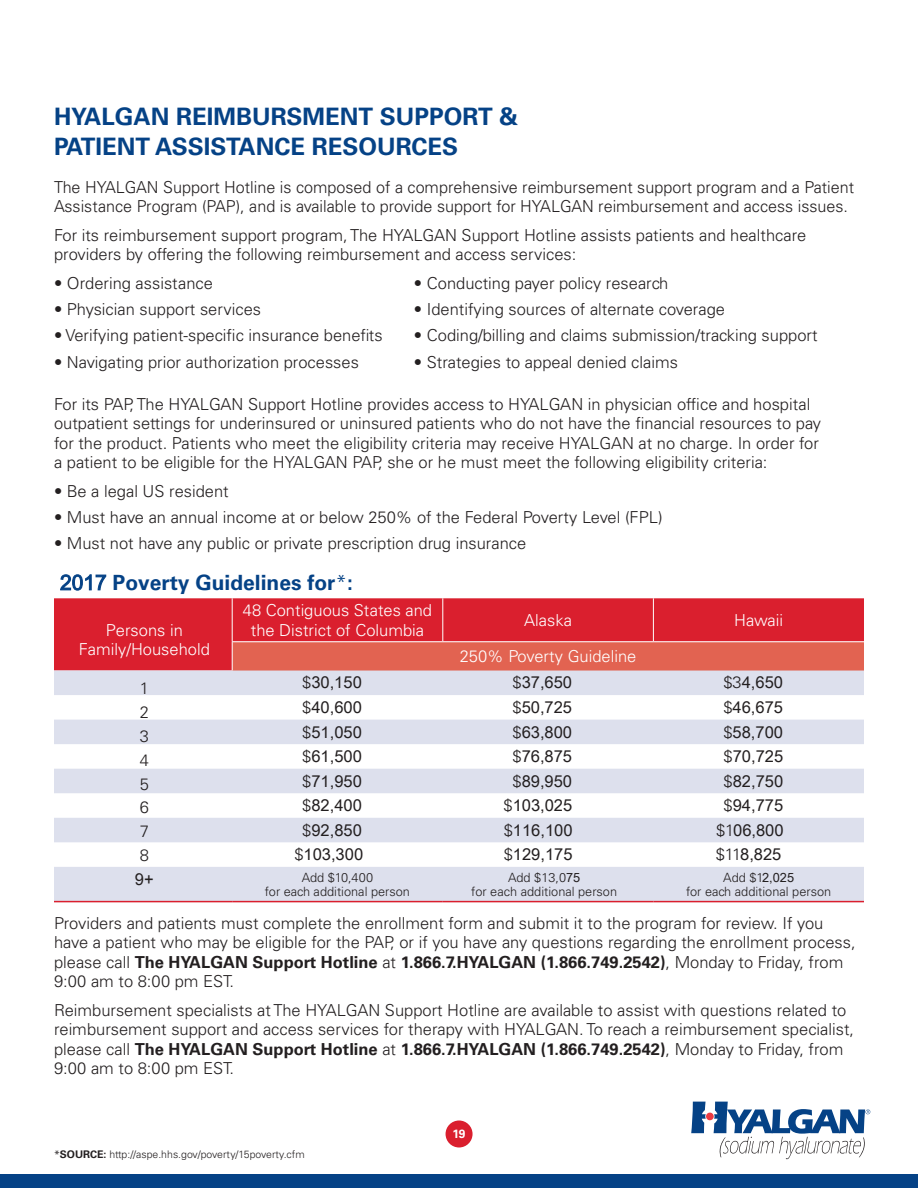
<style>
.page{position:relative;width:918px;height:1188px;background:#fff}
.page>*{position:absolute;margin:0;border:0;box-sizing:border-box;transform-origin:0 0}
.Headline{font:700 24px/30px "Univers LT Std";color:#054286}
.Body{font:700 21px "Univers LT Std";color:#054286}
.Body-2{font:300 16.5px/19.5px "Univers LT Std";color:#231f20}
.Body-3{font:16.5px/24.6px "Arial Unicode MS";color:#231f20;text-align:justify}
.Body-4{font:300 16.5px/19.5px "Univers LT Std";color:#fff;text-align:center}
.Body-5{font:300 12.75px/13.4px "Univers LT Std";color:#231f20;text-align:center}
.t1{font:700 12px "Univers LT Std";color:#fff}
.Body-6{font:300 10.5px "Univers LT Std";color:#231f20}
.s1{font-family:"Arial Unicode MS";font-weight:400}
.s2{font-weight:300}
.s3{font-family:"Univers LT Std";font-weight:300}
.s4{font-weight:700}
.s5{font-weight:400}
</style>
<div class="page">
<div style="left:0;top:1174px;width:918px;height:14px;background:#054286"></div>
<svg style="left:691px;top:1102px;width:179px;height:57px"></svg>
<div style="left:446px;top:1120px;width:27px;height:28px;background:#da1f2e;border-radius:50%"></div>
<div style="left:54px;top:598px;width:810px;height:73px;background:#da1f2e"></div>
<div style="left:232px;top:642px;width:632px;height:29px;background:#e26351"></div>
<svg style="left:54px;top:671px;width:810px;height:230px;fill:#dde0ed"></svg>
<hr style="left:54px;top:901px;width:178px;height:1px;background:#da1f2e">
<hr style="left:232px;top:901px;width:211px;height:1px;background:#da1f2e">
<hr style="left:443px;top:901px;width:210px;height:1px;background:#da1f2e">
<hr style="left:653px;top:901px;width:211px;height:1px;background:#da1f2e">
<hr style="left:232px;top:641px;width:211px;height:1px;background:#fff">
<hr style="left:443px;top:641px;width:210px;height:1px;background:#fff">
<hr style="left:653px;top:641px;width:211px;height:1px;background:#fff">
<hr style="left:232px;top:598px;width:1px;height:43px;background:#fff">
<svg style="left:232px;top:642px;width:1px;height:29px"></svg>
<hr style="left:442px;top:598px;width:1px;height:43px;background:#fff">
<hr style="left:653px;top:598px;width:1px;height:43px;background:#fff">
<p class="Headline" style="left:54px;top:102px;width:466px">HYALGAN REIMBURSMENT SUPPORT &amp;<br>PATIENT ASSISTANCE RESOURCES</p>
<p class="Body-2" style="left:54px;top:177px;width:802px">The HYALGAN Support Hotline is composed of a comprehensive reimbursement support program and a Patient<br>Assistance Program (PAP), and is available to provide support for HYALGAN reimbursement and access issues.</p>
<p class="Body-2" style="left:54px;top:225px;width:754px">For its reimbursement support program, The HYALGAN Support Hotline assists patients and healthcare providers by offering the following reimbursement and access services:</p>
<p class="Body-2" style="left:54px;top:273px;width:160px">• Ordering assistance</p>
<p class="Body-2" style="left:414px;top:273px;width:256px">• Conducting payer policy research</p>
<p class="Body-2" style="left:54px;top:300px;width:209px">• Physician support services</p>
<p class="Body-2" style="left:414px;top:300px;width:313px">• Identifying sources of alternate coverage</p>
<p class="Body-2" style="left:54px;top:326px;width:330px">• Verifying patient-specific insurance benefits</p>
<p class="Body-2" style="left:414px;top:326px;width:405px">• Coding/billing and claims submission/tracking support</p>
<p class="Body-2" style="left:54px;top:352px;width:306px">• Navigating prior authorization processes</p>
<p class="Body-2" style="left:414px;top:352px;width:266px">• Strategies to appeal denied claims</p>
<p class="Body-2" style="left:54px;top:394px;width:769px">For its PAP, The HYALGAN Support Hotline provides access to HYALGAN in physician office and hospital outpatient settings for underinsured or uninsured patients who do not have the financial resources to pay for the product. Patients who meet the eligibility criteria may receive HYALGAN at no charge. In order for a patient to be eligible for the HYALGAN PAP, she or he must meet the following eligibility criteria:</p>
<p class="Body-2" style="left:54px;top:481px;width:176px">• Be a legal US resident</p>
<p class="Body-2" style="left:54px;top:507px;width:610px">• Must have an annual income at or below 250% of the Federal Poverty Level (FPL)</p>
<p class="Body-2" style="left:54px;top:534px;width:474px">• Must not have any public or private prescription drug insurance</p>
<p class="Body" style="left:60px;top:570px;width:294px"><span class="s1">2017</span> Poverty Guidelines for<span class="s2">*</span>:</p>
<p class="Body-4" style="left:243px;top:601px;width:191px">48 Contiguous States and the District of Columbia</p>
<p class="Body-4" style="left:524px;top:610px;width:49px">Alaska</p>
<p class="Body-4" style="left:734px;top:610px;width:50px">Hawaii</p>
<p class="Body-4" style="left:460px;top:647px;width:178px">250% Poverty Guideline</p>
<p class="Body-3" style="left:723px;top:670px;width:61px"><span class="s3">$3</span>4,650 <span class="s3">$</span>46,675 <span class="s3">$</span>58,700</p>
<p class="Body-4" style="left:79px;top:620px;width:133px">Persons in<br>Family/Household</p>
<p class="Body-2" style="left:135px;top:676px;width:20px;line-height:24px">1<br>2<br>3<br>4<br>5<br>6<br>7<br>8<br><span class="s1">9+</span></p>
<p class="Body-3" style="left:302px;top:670px;width:61px"><span class="s3">$</span>30,150 <span class="s3">$</span>40,600 <span class="s3">$</span>51,050 <span class="s3">$</span>61,500 <span class="s3">$</span>71,950 <span class="s3">$</span>82,400 <span class="s3">$</span>92,850</p>
<p class="Body-3" style="left:512px;top:670px;width:61px"><span class="s3">$</span>37,650 <span class="s3">$</span>50,725 <span class="s3">$</span>63,800 <span class="s3">$</span>76,875 <span class="s3">$</span>89,950</p>
<p class="Body-3" style="left:724px;top:744px;width:61px"><span class="s3">$</span>70,725 <span class="s3">$</span>82,750 <span class="s3">$</span>94,775</p>
<p class="Body-3" style="left:504px;top:793px;width:71px"><span class="s3">$</span>103,025 <span class="s3">$</span>116,100 <span class="s3">$</span>129,175</p>
<p class="Body-3" style="left:716px;top:817px;width:69px"><span class="s3">$1</span>06,800</p>
<p class="Body-3" style="left:716px;top:842px;width:67px"><span class="s3">$11</span>8,825</p>
<p class="Body-3" style="left:294px;top:842px;width:70px"><span class="s3">$</span>103,300</p>
<p class="Body-5" style="left:265px;top:871px;width:147px">Add $10,400<br>for each additional person</p>
<p class="Body-5" style="left:471px;top:871px;width:147px">Add $13,0<span class="s1">75<br></span>for each additional person</p>
<p class="Body-5" style="left:686px;top:871px;width:147px">Add $1<span class="s1">2,025<br></span>for each additional person</p>
<p class="Body-2" style="left:54px;top:913px;width:803px">Providers and patients must complete the enrollment form and submit it to the program for review. If you have a patient who may be eligible for the PAP, or if you have any questions regarding the enrollment process, please call <span class="s4">The HYALGAN Support Hotline</span> at <span class="s4">1.866.7.HYALGAN (1.866.749.2542)</span>, Monday to Friday, from 9:00 am to 8:00 pm EST.</p>
<p class="Body-2" style="left:54px;top:1000px;width:802px">Reimbursement specialists at The HYALGAN Support Hotline are available to assist with questions related to reimbursement support and access services for therapy with HYALGAN. To reach a reimbursement specialist, please call <span class="s4">The HYALGAN Support Hotline</span> at <span class="s4">1.866.7.HYALGAN (1.866.749.2542)</span>, Monday to Friday, from 9:00 am to 8:00 pm EST.</p>
<p class="Body-6" style="left:54px;top:1148px;width:252px"><span class="s5">*</span><span class="s4">SOURCE:</span> http://aspe.hhs.gov/poverty/15poverty.cfm</p>
<p class="t1" style="left:452px;top:1127px;width:15px">19</p>
</div>
